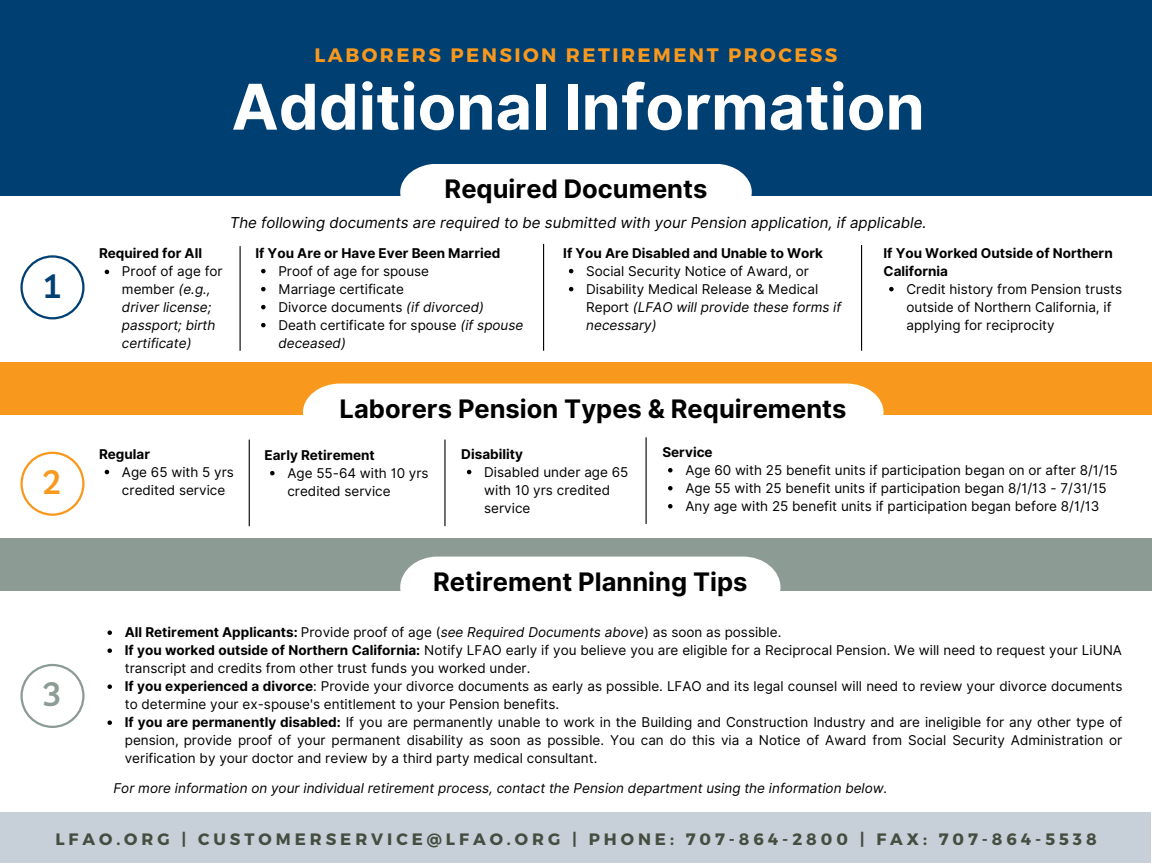
<style>
.page{position:relative;width:1152px;height:864px;background:#fff}
.page>*{position:absolute;margin:0;border:0;box-sizing:border-box;transform-origin:0 0}
.t1{font:700 63px "Inter";color:#fff}
.t2{font:600 33px "Livvic";color:#f8981c}
.t3{font:600 33px "Livvic";color:#8c9b93}
.t4{font:600 33px "Livvic";color:#003f72}
.t5{font:700 25.5px "Inter";color:#000}
.t6{font:700 19.5px "Montserrat";letter-spacing:.125em;color:#f8981c}
.t7{font:700 16.5px "Montserrat";letter-spacing:.24em;color:#454d40}
.t8{font:italic 15px "Inter";color:#000}
.t9{font:13.5px/18px "Inter";color:#000}
.t10{font:italic 13.5px/18px "Inter";color:#000}
.t11{font:700 13.5px/18px "Inter";color:#000}
.s1{font-style:normal}
.s2{font-style:italic}
.s3{font-weight:700}
</style>
<div class="page">
<div style="left:0;top:0;width:1152px;height:195px;background:#003f72"></div>
<svg style="left:107px;top:630px;width:5px;height:5px"></svg>
<svg style="left:107px;top:648px;width:5px;height:5px"></svg>
<svg style="left:107px;top:684px;width:5px;height:5px"></svg>
<svg style="left:107px;top:720px;width:5px;height:5px"></svg>
<div style="left:0;top:362px;width:1152px;height:53px;background:#f8981c"></div>
<div style="left:0;top:539px;width:1152px;height:52px;background:#8c9b93"></div>
<div style="left:400px;top:557px;width:380px;height:34px;background:#fff"></div>
<div style="left:400px;top:164px;width:352px;height:32px;background:#fff"></div>
<svg style="left:20px;top:255px;width:65px;height:64px"></svg>
<div style="left:303px;top:384px;width:581px;height:57px;background:#fff"></div>
<svg style="left:20px;top:664px;width:65px;height:64px"></svg>
<svg style="left:20px;top:452px;width:65px;height:64px"></svg>
<hr style="left:240px;top:246px;width:1px;height:105px;background:#000">
<hr style="left:543px;top:244px;width:1px;height:107px;background:#000">
<hr style="left:861px;top:245px;width:1px;height:106px;background:#000">
<hr style="left:249px;top:440px;width:1px;height:86px;background:#000">
<hr style="left:646px;top:437px;width:1px;height:87px;background:#000">
<div style="left:0;top:813px;width:1151px;height:50px;background:#c7d0d8"></div>
<hr style="left:444px;top:440px;width:2px;height:86px;background:#000">
<svg style="left:569px;top:269px;width:4px;height:4px"></svg>
<svg style="left:569px;top:287px;width:4px;height:4px"></svg>
<svg style="left:105px;top:270px;width:4px;height:4px"></svg>
<svg style="left:261px;top:269px;width:5px;height:4px"></svg>
<svg style="left:261px;top:287px;width:5px;height:4px"></svg>
<svg style="left:261px;top:305px;width:5px;height:4px"></svg>
<svg style="left:261px;top:323px;width:5px;height:4px"></svg>
<svg style="left:889px;top:287px;width:5px;height:4px"></svg>
<svg style="left:105px;top:470px;width:4px;height:4px"></svg>
<svg style="left:270px;top:471px;width:5px;height:4px"></svg>
<svg style="left:668px;top:468px;width:5px;height:4px"></svg>
<svg style="left:668px;top:486px;width:5px;height:4px"></svg>
<svg style="left:668px;top:504px;width:5px;height:4px"></svg>
<svg style="left:467px;top:470px;width:4px;height:4px"></svg>
<h3 class="t6" style="left:315px;top:42px;width:524px">LABORERS PENSION RETIREMENT PROCESS</h3>
<h1 class="t1" style="left:232px;top:69px;width:695px">Additional Information</h1>
<h3 class="t5" style="left:445px;top:173px;width:264px">Required Documents</h3>
<h2 class="t4" style="left:42px;top:265px;width:21px">1</h2>
<h2 class="t2" style="left:42px;top:461px;width:21px">2</h2>
<h2 class="t3" style="left:42px;top:673px;width:21px">3</h2>
<p class="t11" style="left:99px;top:245px;width:105px">Required for All</p>
<p class="t10" style="left:122px;top:263px;width:102px"><span class="s1">Proof of age for member</span> (e.g., driver license; passport; birth certificate)</p>
<p class="t8" style="left:230px;top:214px;width:698px">The following documents are required to be submitted with your Pension application, if applicable.</p>
<p class="t11" style="left:255px;top:244px;width:247px">If You Are or Have Ever Been Married</p>
<p class="t9" style="left:278px;top:262px;width:246px">Proof of age for spouse<br>Marriage certificate<br>Divorce documents <span class="s2">(if divorced)<br></span>Death certificate for spouse <span class="s2">(if spouse deceased)</span></p>
<p class="t11" style="left:563px;top:244px;width:261px">If You Are Disabled and Unable to Work</p>
<p class="t9" style="left:586px;top:262px;width:257px">Social Security Notice of Award, or<br>Disability Medical Release &amp; Medical<br>Report <span class="s2">(LFAO will provide these forms if necessary)</span></p>
<p class="t11" style="left:884px;top:244px;width:231px">If You Worked Outside of Northern<br>California</p>
<p class="t9" style="left:906px;top:280px;width:217px">Credit history from Pension trusts outside of Northern California, if applying for reciprocity</p>
<h3 class="t5" style="left:340px;top:393px;width:508px">Laborers Pension Types &amp; Requirements</h3>
<p class="t11" style="left:99px;top:445px;width:53px">Regular</p>
<p class="t9" style="left:122px;top:463px;width:114px">Age 65 with 5 yrs credited service</p>
<p class="t11" style="left:264px;top:446px;width:112px">Early Retirement</p>
<p class="t9" style="left:287px;top:464px;width:143px">Age 55-64 with 10 yrs credited service</p>
<p class="t11" style="left:461px;top:445px;width:63px">Disability</p>
<p class="t9" style="left:484px;top:463px;width:146px">Disabled under age 65 with 10 yrs credited service</p>
<p class="t11" style="left:662px;top:443px;width:52px">Service</p>
<p class="t9" style="left:685px;top:461px;width:434px">Age 60 with 25 benefit units if participation began on or after 8/1/15<br>Age 55 with 25 benefit units if participation began 8/1/13 - 7/31/15<br>Any age with 25 benefit units if participation began before 8/1/13</p>
<h3 class="t5" style="left:433px;top:567px;width:316px">Retirement Planning Tips</h3>
<p class="t9" style="left:125px;top:623px;width:999px"><span class="s3">All Retirement Applicants:</span> Provide proof of age (<span class="s2">see Required Documents above</span>) as soon as possible.<br><span class="s3">If you worked outside of Northern California:</span> Notify LFAO early if you believe you are eligible for a Reciprocal Pension. We will need to request your LiUNA transcript and credits from other trust funds you worked under.<br><span class="s3">If you experienced a divorce</span>: Provide your divorce documents as early as possible. LFAO and its legal counsel will need to review your divorce documents to determine your ex-spouse's entitlement to your Pension benefits.<br><span class="s3">If you are permanently disabled:</span> If you are permanently unable to work in the Building and Construction Industry and are ineligible for any other type of pension, provide proof of your permanent disability as soon as possible. You can do this via a Notice of Award from Social Security Administration or verification by your doctor and review by a third party medical consultant.</p>
<p class="t10" style="left:113px;top:779px;width:776px">For more information on your individual retirement process, contact the Pension department using the information below.</p>
<p class="t7" style="left:55px;top:829px;width:1043px">LFAO.ORG | CUSTOMERSERVICE@LFAO.ORG | PHONE: 707-864-2800 | FAX: 707-864-5538</p>
</div>
